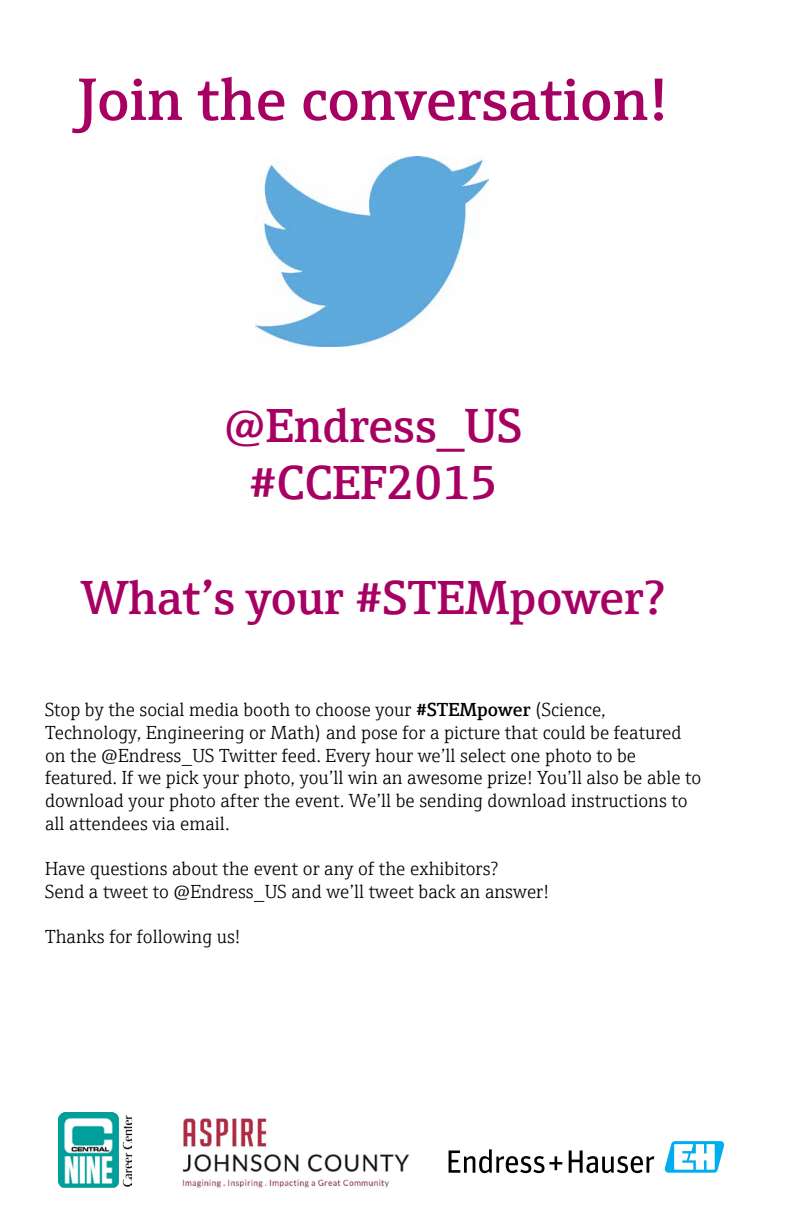
<style>
.page{position:relative;width:792px;height:1224px;background:#fff}
.page>*{position:absolute;margin:0;border:0;box-sizing:border-box;transform-origin:0 0}
.t1{font:600 60px "E+H Serif";color:#a70063}
.t2{font:600 48px/57.6px "E+H Serif";color:#a70063;text-align:center}
.t3{font:300 19px/22.6px "E+H Serif";color:#000}
.s1{font-weight:600}
</style>
<div class="page">
<svg style="left:449px;top:1149px;width:113px;height:24px"></svg>
<svg style="left:569px;top:1150px;width:85px;height:23px"></svg>
<svg style="left:664px;top:1141px;width:61px;height:32px"></svg>
<img style="left:58px;top:1112px;width:73px;height:76px">
<img style="left:255px;top:157px;width:233px;height:189px">
<img style="left:182px;top:1118px;width:227px;height:70px">
<h1 class="t1" style="left:78px;top:54px;width:592px">Join the conversation!</h1>
<h2 class="t2" style="left:224px;top:393px;width:300px">@Endress_US #CCEF2015</h2>
<h2 class="t2" style="left:82px;top:565px;width:585px">What’s your #STEMpower?</h2>
<p class="t3" style="left:45px;top:697px;width:658px">Stop by the social media booth to choose your <span class="s1">#STEMpower</span> (Science, Technology, Engineering or Math) and pose for a picture that could be featured on the @Endress_US Twitter feed. Every hour we’ll select one photo to be featured. If we pick your photo, you’ll win an awesome prize! You’ll also be able to download your photo after the event. We’ll be sending download instructions to all attendees via email.</p>
<p class="t3" style="left:45px;top:856px;width:506px">Have questions about the event or any of the exhibitors?<br>Send a tweet to @Endress_US and we’ll tweet back an answer!</p>
<p class="t3" style="left:45px;top:924px;width:197px">Thanks for following us!</p>
</div>
